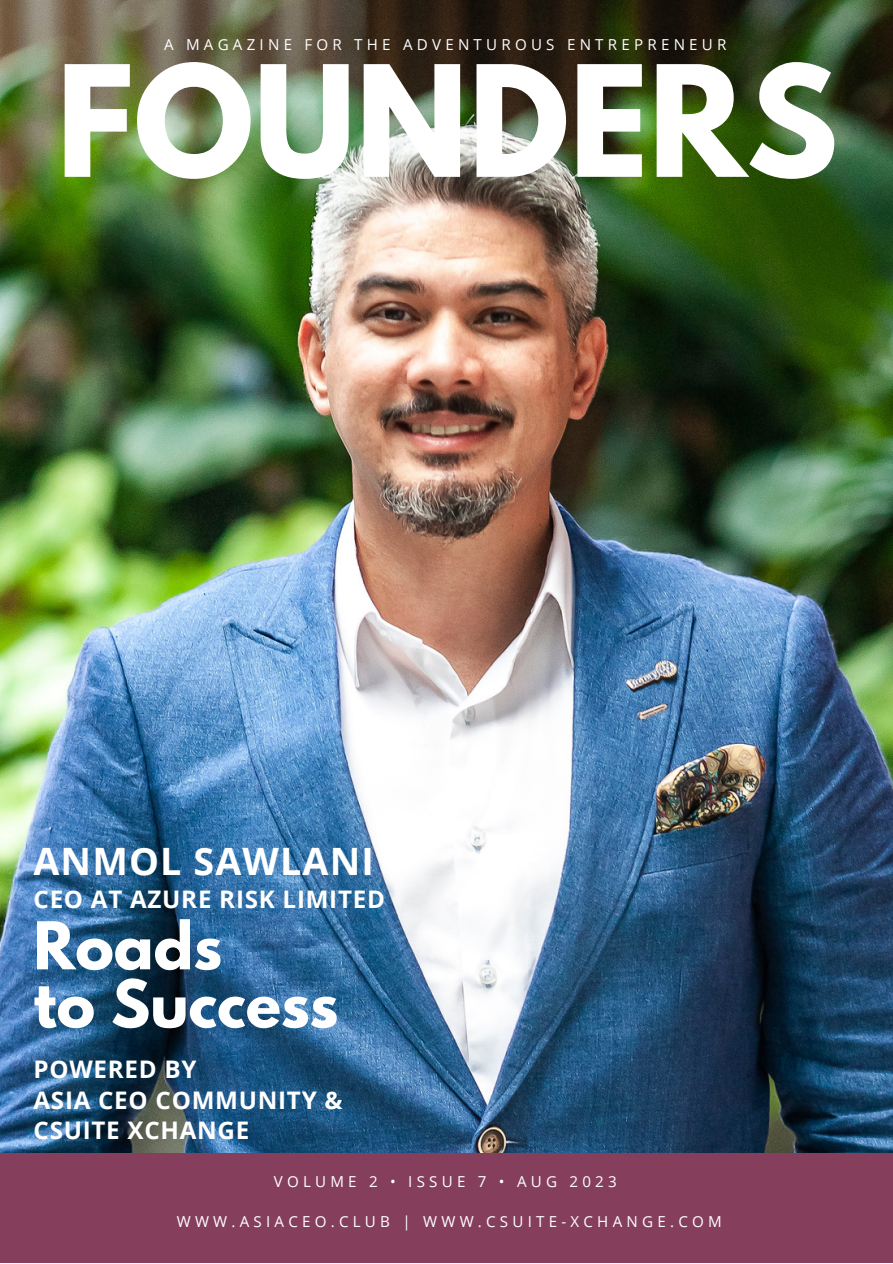
<style>
.page{position:relative;width:893px;height:1264px;background:#fff}
.page>*{position:absolute;margin:0;border:0;box-sizing:border-box;transform-origin:0 0}
.t1{font:700 136.5px "League Spartan";color:#fff}
.t2{font:700 58.35px "League Spartan";color:#fff}
.t3{font:700 37.65px "Open Sans";letter-spacing:.03em;color:#fff}
.t4{font:700 24.15px "Open Sans";letter-spacing:.03em;color:#fff}
.t5{font:15.15px "Open Sans";letter-spacing:.28em;color:#fff}
</style>
<div class="page">
<img style="left:0;top:0;width:892px;height:1153px">
<div style="left:0;top:1153px;width:892px;height:109px;background:#853f5c"></div>
<p class="t5" style="left:164px;top:33px;width:564px">A MAGAZINE FOR THE ADVENTUROUS ENTREPRENEUR</p>
<p class="t1" style="left:56px;top:54px;width:783px">FOUNDERS</p>
<p class="t3" style="left:34px;top:835px;width:342px">ANMOL SAWLANI</p>
<p class="t4" style="left:34px;top:882px;width:353px">CEO AT AZURE RISK LIMITED</p>
<p class="t2" style="left:34px;top:916px;width:190px">Roads</p>
<p class="t2" style="left:34px;top:974px;width:306px">to Success</p>
<p class="t4" style="left:34px;top:1052px;width:164px">POWERED BY</p>
<p class="t4" style="left:34px;top:1082px;width:311px">ASIA CEO COMMUNITY &amp;</p>
<p class="t4" style="left:34px;top:1113px;width:217px">CSUITE XCHANGE</p>
<p class="t5" style="left:274px;top:1170px;width:344px">VOLUME 2 • ISSUE 7 • AUG 2023</p>
<p class="t5" style="left:177px;top:1210px;width:546px">WWW.ASIACEO.CLUB | WWW.CSUITE-XCHANGE.COM</p>
</div>
